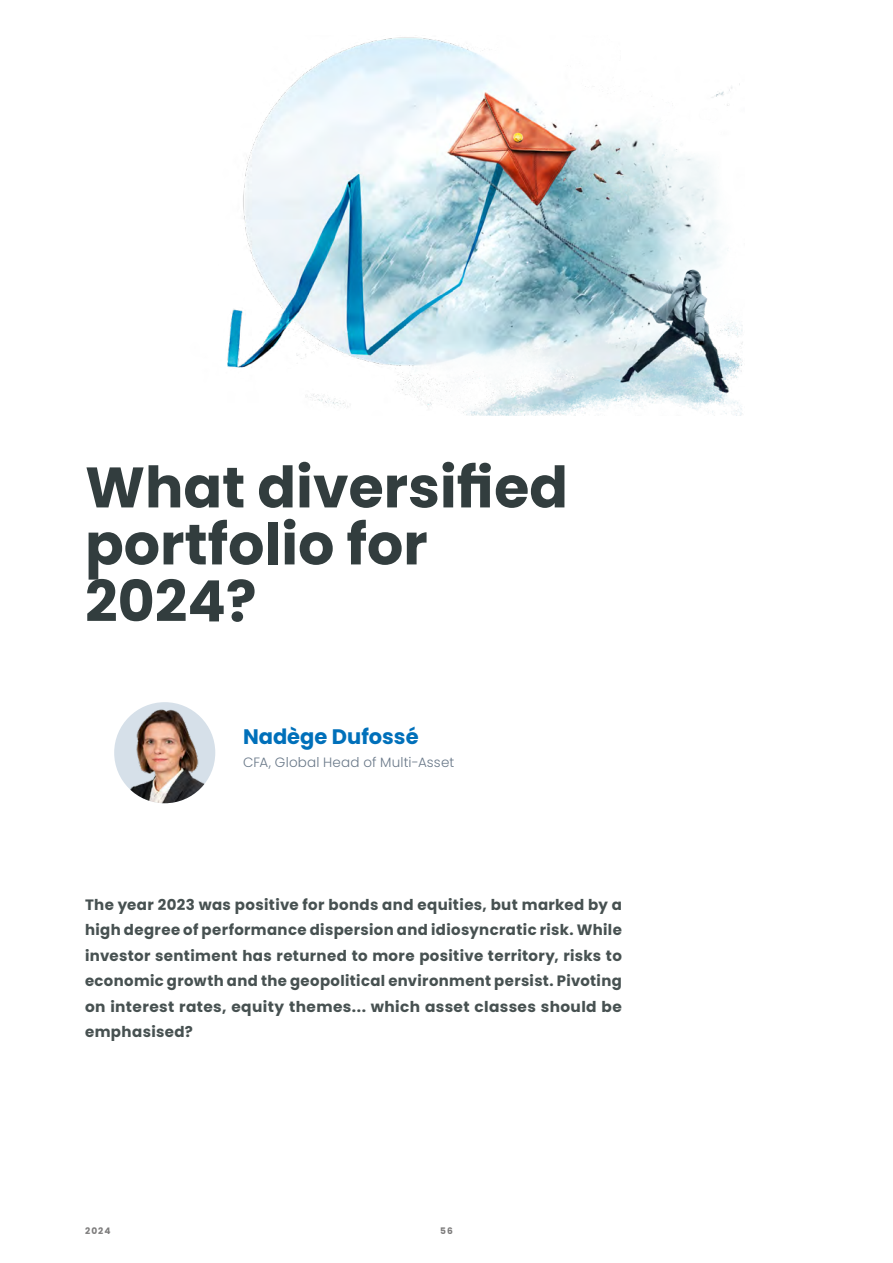
<style>
.page{position:relative;width:893px;height:1263px;background:#fff}
.page>*{position:absolute;margin:0;border:0;box-sizing:border-box;transform-origin:0 0}
.t1{font:700 57px/57px "Poppins";color:#323d3e}
.t2{font:700 21px "Poppins";color:#0070ba}
.t3{font:700 15px/25.5px "Poppins";letter-spacing:.025em;color:#475151;text-align:justify}
.t4{font:300 13.5px "Poppins";letter-spacing:.01em;color:#6b7a8a}
.t5{font:700 9px "Poppins";letter-spacing:.12em;color:#7c7b7b}
</style>
<div class="page">
<img style="left:227px;top:37px;width:516px;height:379px">
<img style="left:114px;top:702px;width:101px;height:101px;border-radius:51px">
<h1 class="t1" style="left:85px;top:459px;width:484px">What diversified portfolio for<br>2024?</h1>
<h2 class="t2" style="left:243px;top:725px;width:177px">Nadège Dufossé</h2>
<p class="t4" style="left:243px;top:754px;width:213px">CFA, Global Head of Multi-Asset</p>
<p class="t3" style="left:85px;top:892px;width:538px">The year 2023 was positive for bonds and equities, but marked by a high degree of performance dispersion and idiosyncratic risk. While investor sentiment has returned to more positive territory, risks to economic growth and the geopolitical environment persist. Pivoting on interest rates, equity themes... which asset classes should be emphasised?</p>
<p class="t5" style="left:85px;top:1225px;width:27px">2024</p>
<p class="t5" style="left:440px;top:1225px;width:14px">56</p>
</div>
